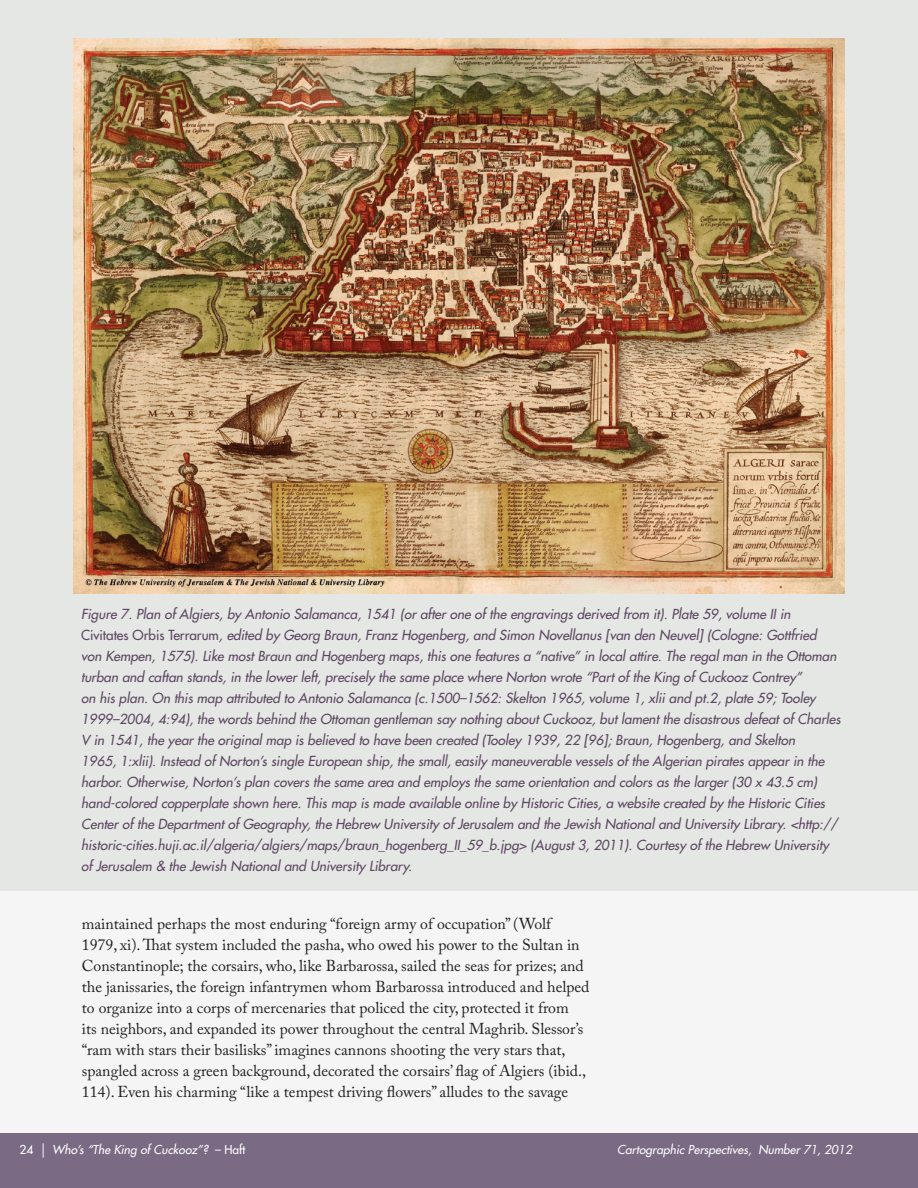
<style>
.page{position:relative;width:918px;height:1188px;background:#fff}
.page>*{position:absolute;margin:0;border:0;box-sizing:border-box;transform-origin:0 0}
.t1{font:15.75px/21px "Adobe Caslon Pro";color:#231f20}
.t2{font:italic 500 13.5px/21px "Futura Std";color:#5d4661}
.t3{font:italic 500 12px "Futura Std";color:#fff}
.s1{font-style:normal}
</style>
<div class="page">
<div style="left:0;top:0;width:918px;height:1136px;background:#f4f5f4"></div>
<div style="left:0;top:1133px;width:918px;height:55px;background:#7a6a84"></div>
<div style="left:0;top:0;width:918px;height:890px;background:#e4e7e4"></div>
<img style="left:74px;top:38px;width:770px;height:555px">
<p class="t2" style="left:81px;top:603px;width:761px">Figure 7. Plan of Algiers, by Antonio Salamanca, 1541 (or after one of the engravings derived from it). Plate 59, volume II in <span class="s1">Civitates Orbis Terrarum</span>, edited by Georg Braun, Franz Hogenberg, and Simon Novellanus [van den Neuvel] (Cologne: Gottfried<br>von Kempen, 1575). Like most Braun and Hogenberg maps, this one features a “native” in local attire. The regal man in the Ottoman turban and caftan stands, in the lower left, precisely the same place where Norton wrote “Part of the King of Cuckooz Contrey”<br>on his plan. On this map attributed to Antonio Salamanca (c.1500–1562: Skelton 1965, volume 1, xlii and pt.2, plate 59; Tooley 1999–2004, 4:94), the words behind the Ottoman gentleman say nothing about Cuckooz, but lament the disastrous defeat of Charles V in 1541, the year the original map is believed to have been created (Tooley 1939, 22 [96]; Braun, Hogenberg, and Skelton<br>1965, 1:xlii). Instead of Norton’s single European ship, the small, easily maneuverable vessels of the Algerian pirates appear in the harbor. Otherwise, Norton’s plan covers the same area and employs the same orientation and colors as the larger (30 x 43.5 cm) hand-colored copperplate shown here. This map is made available online by Historic Cities, a website created by the Historic Cities Center of the Department of Geography, the Hebrew University of Jerusalem and the Jewish National and University Library. &lt;http:// historic-cities.huji.ac.il/algeria/algiers/maps/braun_hogenberg_II_59_b.jpg&gt; (August 3, 2011). Courtesy of the Hebrew University of Jerusalem &amp; the Jewish National and University Library.</p>
<p class="t1" style="left:82px;top:913px;width:509px">maintained perhaps the most enduring “foreign army of occupation” (Wolf 1979, xi). That system included the pasha, who owed his power to the Sultan in Constantinople; the corsairs, who, like Barbarossa, sailed the seas for prizes; and the janissaries, the foreign infantrymen whom Barbarossa introduced and helped to organize into a corps of mercenaries that policed the city, protected it from<br>its neighbors, and expanded its power throughout the central Maghrib. Slessor’s “ram with stars their basilisks” imagines cannons shooting the very stars that, spangled across a green background, decorated the corsairs’ flag of Algiers (ibid., 114). Even his charming “like a tempest driving flowers” alludes to the savage</p>
<p class="t3" style="left:20px;top:1142px;width:228px"><span class="s1">24</span> | Who’s “The King of Cuckooz”? <span class="s1">– Haft</span></p>
<p class="t3" style="left:617px;top:1142px;width:236px">Cartographic Perspectives, Number 71, 2012</p>
</div>
